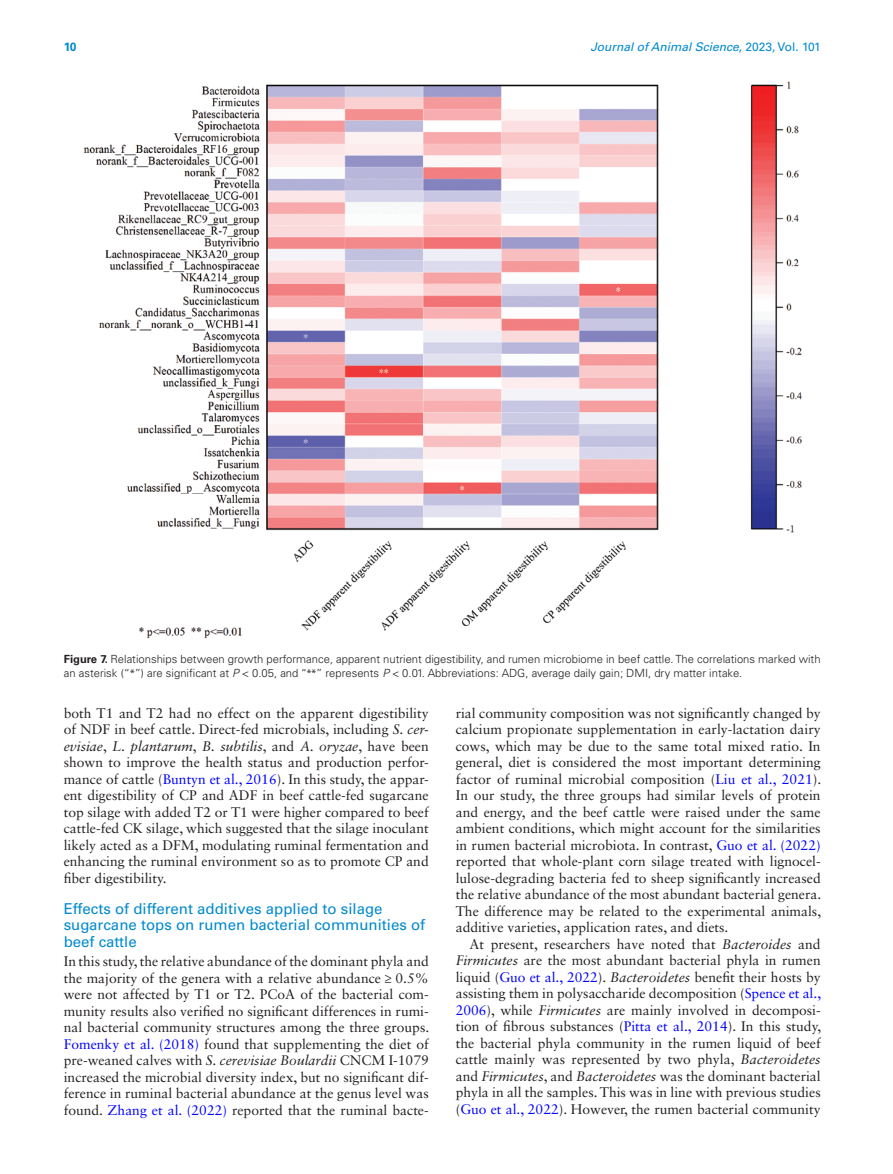
<style>
.page{position:relative;width:893px;height:1174px;background:#fff}
.page>*{position:absolute;margin:0;border:0;box-sizing:border-box;transform-origin:0 0}
.t1{font:15px/16.5px "Univers LT Std";color:#0089cf}
.t2{font:13.8px/16.5px "Sabon LT Std";color:#231f20;text-align:justify}
.t3{font:italic 12px "Univers LT Std";color:#0089cf}
.t4{font:700 12px "Univers LT Std";color:#0089cf}
.t5{font:300 11.25px/14.2px "Univers LT Std";color:#231f20}
.s1{font-style:normal}
.s2{font-weight:700}
.s3{font-family:"Myriad Pro";font-weight:400}
.s4{font-style:italic}
.s5{color:#00f}
</style>
<div class="page">
<img style="left:83px;top:81px;width:719px;height:557px">
<p class="t4" style="left:64px;top:40px;width:14px">10</p>
<p class="t3" style="left:590px;top:40px;width:232px">Journal of Animal Science<span class="s1">, 2023, Vol. 101</span></p>
<p class="t5" style="left:64px;top:652px;width:758px"><span class="s2">Figure 7.</span> Relationships between growth performance, apparent nutrient digestibility, and rumen microbiome in beef cattle. The correlations marked with an asterisk (“<span class="s3">*</span>”) are significant at <span class="s4">P</span> &lt; 0.05, and ‘‘<span class="s3">**</span>” represents <span class="s4">P</span> &lt; 0.01. Abbreviations: ADG, average daily gain; DMI, dry matter intake.</p>
<p class="t2" style="left:64px;top:704px;width:366px">both T1 and T2 had no effect on the apparent digestibility of NDF in beef cattle. Direct-fed microbials, including <span class="s4">S. cer&shy;evisiae</span>, <span class="s4">L. plantarum</span>, <span class="s4">B. subtilis</span>, and <span class="s4">A. oryzae</span>, have been shown to improve the health status and production perfor&shy;mance of cattle (<span class="s5">Buntyn et al., 2016</span>). In this study, the appar&shy;ent digestibility of CP and ADF in beef cattle-fed sugarcane top silage with added T2 or T1 were higher compared to beef cattle-fed CK silage, which suggested that the silage inoculant likely acted as a DFM, modulating ruminal fermentation and enhancing the ruminal environment so as to promote CP and fiber digestibility.</p>
<p class="t1" style="left:64px;top:900px;width:363px">Effects of different additives applied to silage sugarcane tops on rumen bacterial communities of beef cattle</p>
<p class="t2" style="left:64px;top:953px;width:367px">In this study, the relative abundance of the dominant phyla and the majority of the genera with a relative abundance ≥ 0.5% were not affected by T1 or T2. PCoA of the bacterial com&shy;munity results also verified no significant differences in rumi&shy;nal bacterial community structures among the three groups.<br><span class="s5">Fomenky et al. (2018)</span> found that supplementing the diet of pre-weaned calves with <span class="s4">S. cerevisiae Boulardii</span> CNCM I-1079 increased the microbial diversity index, but no significant dif&shy;ference in ruminal bacterial abundance at the genus level was found. <span class="s5">Zhang et al. (2022)</span> reported that the ruminal bacte-</p>
<p class="t2" style="left:456px;top:704px;width:367px">rial community composition was not significantly changed by calcium propionate supplementation in early-lactation dairy cows, which may be due to the same total mixed ratio. In general, diet is considered the most important determining factor of ruminal microbial composition (<span class="s5">Liu et al., 2021</span>).<br>In our study, the three groups had similar levels of protein and energy, and the beef cattle were raised under the same ambient conditions, which might account for the similarities in rumen bacterial microbiota. In contrast, <span class="s5">Guo et al. (2022) </span>reported that whole-plant corn silage treated with lignocel&shy;lulose-degrading bacteria fed to sheep significantly increased the relative abundance of the most abundant bacterial genera.<br>The difference may be related to the experimental animals, additive varieties, application rates, and diets.</p>
<p class="t2" style="left:456px;top:935px;width:367px;text-indent:14px">At present, researchers have noted that <span class="s4">Bacteroides</span> and <span class="s4">Firmicutes</span> are the most abundant bacterial phyla in rumen liquid (<span class="s5">Guo et al., 2022</span>). <span class="s4">Bacteroidetes</span> benefit their hosts by assisting them in polysaccharide decomposition (<span class="s5">Spence et al., 2006</span>), while <span class="s4">Firmicutes</span> are mainly involved in decomposi&shy;tion of fibrous substances (<span class="s5">Pitta et al., 2014</span>). In this study, the bacterial phyla community in the rumen liquid of beef cattle mainly was represented by two phyla, <span class="s4">Bacteroidetes </span>and <span class="s4">Firmicutes</span>, and <span class="s4">Bacteroidetes</span> was the dominant bacterial phyla in all the samples. This was in line with previous studies (<span class="s5">Guo et al., 2022</span>). However, the rumen bacterial community</p>
</div>
